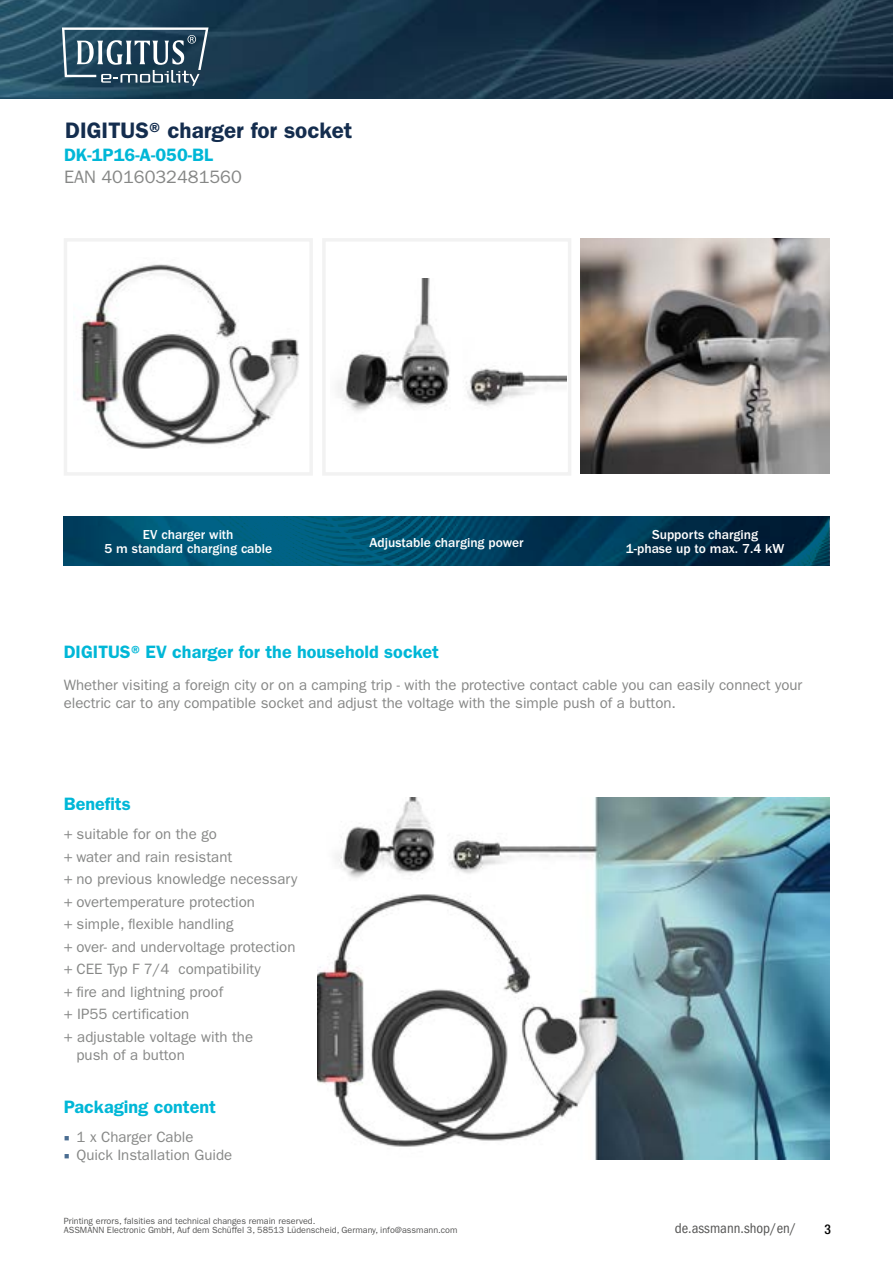
<style>
.page{position:relative;width:893px;height:1263px;background:#fff}
.page>*{position:absolute;margin:0;border:0;box-sizing:border-box;transform-origin:0 0}
.t1{font:600 22.5px "ITC Franklin Gothic Std";color:#142d4e}
.t2{font:600 18px "ITC Franklin Gothic Std";color:#00b7d7}
.t3{font:18px "ITC Franklin Gothic Std";color:#868786}
.t4{font:15px/22.5px "ITC Franklin Gothic Std";color:#868786}
.t5{font:condensed 14.7px "ITC Franklin Gothic Std";color:#565655}
.t6{font:500 13.5px/13.5px "ITC Franklin Gothic Std";color:#fff;text-align:center}
.t7{font:500 condensed 13.5px "Helvetica Neue";color:#000}
.t8{font:9px/9px "ITC Franklin Gothic Std";color:#565655}
.s1{font-family:"Minion Pro";color:#4a6d91}
</style>
<div class="page">
<img style="left:581px;top:238px;width:249px;height:236px">
<svg style="left:64px;top:516px;width:765px;height:50px;background:#004462"></svg>
<div style="left:64px;top:238px;width:249px;height:238px;background:#fff;border:3px solid #f2f2f2"></div>
<img style="left:81px;top:264px;width:219px;height:185px">
<div style="left:322px;top:238px;width:249px;height:238px;background:#fff;border:3px solid #f2f2f2"></div>
<img style="left:338px;top:279px;width:228px;height:133px">
<img style="left:0;top:0;width:893px;height:99px">
<svg style="left:62px;top:27px;width:147px;height:59px;background:#4e6a7b"></svg>
<img style="left:318px;top:798px;width:511px;height:362px">
<h1 class="t1" style="left:65px;top:117px;width:289px">DIGITUS® charger for socket</h1>
<p class="t2" style="left:64px;top:144px;width:151px">DK-1P16-A-050-BL</p>
<p class="t3" style="left:64px;top:166px;width:179px">EAN 4016032481560</p>
<p class="t6" style="left:104px;top:528px;width:169px">EV charger with<br>5 m standard charging cable</p>
<p class="t6" style="left:369px;top:535px;width:156px">Adjustable charging power</p>
<p class="t6" style="left:626px;top:528px;width:160px">Supports charging<br>1-phase up to max. 7.4 kW</p>
<p class="t2" style="left:64px;top:641px;width:377px">DIGITUS® EV charger for the household socket</p>
<p class="t4" style="left:64px;top:676px;width:740px;line-height:18px">Whether visiting a foreign city or on a camping trip - with the protective contact cable you can easily connect your electric car to any compatible socket and adjust the voltage with the simple push of a button.</p>
<p class="t2" style="left:64px;top:793px;width:68px">Benefits</p>
<p class="t4" style="left:64px;top:823px;width:235px">+ suitable for on the go<br>+ water and rain resistant<br>+ no previous knowledge necessary + overtemperature protection<br>+ simple, flexible handling<br>+ over- and undervoltage protection + CEE Typ F 7/4 compatibility<br>+ fire and lightning proof<br>+ IP55 certification<br>+ adjustable voltage with the</p>
<p class="t4" style="left:77px;top:1043px;width:110px">push of a button</p>
<p class="t2" style="left:64px;top:1096px;width:154px">Packaging content</p>
<p class="t4" style="left:64px;top:1126px;width:131px"><span class="s1">■</span> 1 x Charger Cable</p>
<p class="t4" style="left:64px;top:1144px;width:170px"><span class="s1">■</span> Quick Installation Guide</p>
<p class="t8" style="left:64px;top:1216px;width:395px">Printing errors, falsities and technical changes remain reserved.<br>ASSMANN Electronic GmbH, Auf dem Schüffel 3, 58513 Lüdenscheid, Germany, info@assmann.com</p>
<p class="t7" style="left:824px;top:1221px;width:8px">3</p>
<p class="t5" style="left:675px;top:1220px;width:123px">de.assmann.shop/en/</p>
</div>
